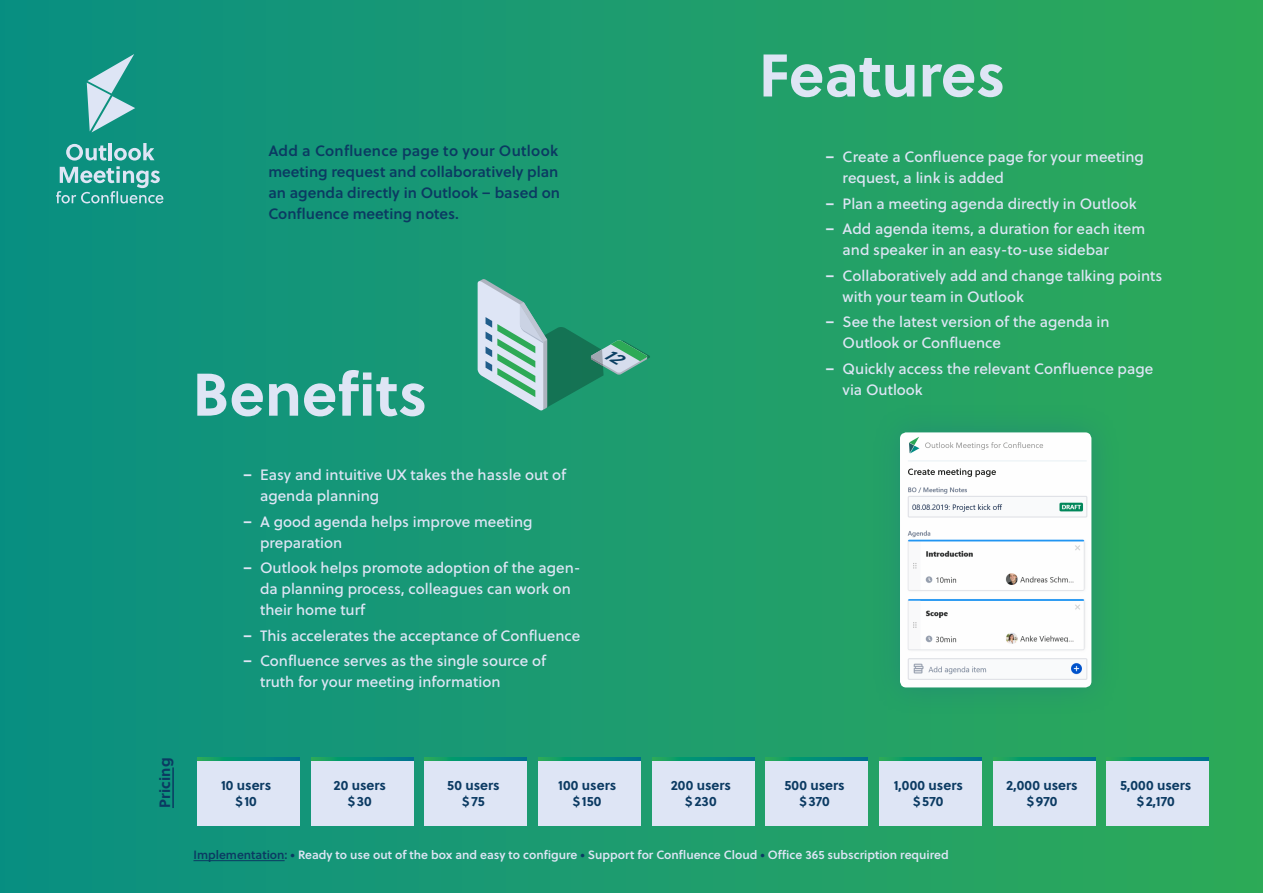
<style>
.page{position:relative;width:1263px;height:893px;background:#fff}
.page>*{position:absolute;margin:0;border:0;box-sizing:border-box;transform-origin:0 0}
.t1{font:700 60px "Soleil";color:#dee5f5}
.t2{font:15px/21px "Soleil Bk";color:#dee5f5}
.t3{font:15px/21px "Soleil Sb";color:#0b3a62}
.t4{font:700 15px "Soleil";letter-spacing:.01em;color:#0b3a62}
.t5{font:700 13.5px/16.2px "Soleil";color:#0b3a62;text-align:center}
.t6{font:12px "Soleil Sb";color:#dee5f5}
.s1{font-family:"Soleil";font-weight:700}
.s2{color:#0b3a62}
</style>
<div class="page">
<div style="left:0;top:0;width:1263px;height:893px;background:linear-gradient(to right,#0a8f83,#2eaa59)"></div>
<svg style="left:56px;top:143px;width:107px;height:60px;background:#47a89f"></svg>
<svg style="left:87px;top:54px;width:48px;height:79px;background:#6bb6b3"></svg>
<div style="left:871px;top:403px;width:249px;height:313px;background:#1d6792;opacity:.35"></div>
<img style="left:900px;top:432px;width:191px;height:255px">
<hr style="left:908px;top:461px;width:179px;height:1px;background:#006792">
<hr style="left:172px;top:767px;width:2px;height:41px;background:#0b3a62">
<div style="left:197px;top:757px;width:102px;height:69px;background:#dee5f5"></div>
<svg style="left:197px;top:757px;width:102px;height:4px"></svg>
<div style="left:311px;top:757px;width:102px;height:69px;background:#dee5f5"></div>
<svg style="left:311px;top:757px;width:102px;height:4px"></svg>
<div style="left:425px;top:757px;width:102px;height:69px;background:#dee5f5"></div>
<svg style="left:425px;top:757px;width:102px;height:4px"></svg>
<div style="left:538px;top:757px;width:102px;height:69px;background:#dee5f5"></div>
<svg style="left:538px;top:757px;width:102px;height:4px"></svg>
<div style="left:652px;top:757px;width:102px;height:69px;background:#dee5f5"></div>
<svg style="left:652px;top:757px;width:102px;height:4px"></svg>
<div style="left:766px;top:757px;width:102px;height:69px;background:#dee5f5"></div>
<svg style="left:766px;top:757px;width:102px;height:4px"></svg>
<div style="left:879px;top:757px;width:102px;height:69px;background:#dee5f5"></div>
<svg style="left:879px;top:757px;width:102px;height:4px"></svg>
<div style="left:993px;top:757px;width:102px;height:69px;background:#dee5f5"></div>
<svg style="left:993px;top:757px;width:102px;height:4px"></svg>
<div style="left:1107px;top:757px;width:102px;height:69px;background:#dee5f5"></div>
<svg style="left:1107px;top:757px;width:102px;height:4px"></svg>
<hr style="left:193px;top:860px;width:92px;height:1px;background:#0b3a62">
<svg style="left:478px;top:279px;width:172px;height:132px;background:#4ea78c"></svg>
<p class="t3" style="left:268px;top:139px;width:293px">Add a Confluence page to your Outlook meeting request and collaboratively plan an agenda directly in Outlook – based on Confluence meeting notes.</p>
<h1 class="t1" style="left:193px;top:348px;width:236px">Benefits</h1>
<p class="t2" style="left:260px;top:464px;width:308px;text-indent:-17px"><span class="s1">–</span> Easy and intuitive UX takes the hassle out of agenda planning</p>
<p class="t2" style="left:260px;top:511px;width:274px;text-indent:-17px"><span class="s1">–</span> A good agenda helps improve meeting preparation</p>
<p class="t2" style="left:260px;top:557px;width:322px;text-indent:-17px"><span class="s1">–</span> Outlook helps promote adoption of the agen&shy;da planning process, colleagues can work on their home turf</p>
<p class="t2" style="left:243px;top:625px;width:339px"><span class="s1">–</span> This accelerates the acceptance of Confluence</p>
<p class="t2" style="left:260px;top:650px;width:288px;text-indent:-17px"><span class="s1">–</span> Confluence serves as the single source of truth for your meeting information</p>
<h1 class="t1" style="left:759px;top:29px;width:248px">Features</h1>
<p class="t2" style="left:843px;top:146px;width:303px;text-indent:-17px"><span class="s1">–</span> Create a Confluence page for your meeting request, a link is added</p>
<p class="t2" style="left:826px;top:192px;width:312px"><span class="s1">–</span> Plan a meeting agenda directly in Outlook</p>
<p class="t2" style="left:843px;top:218px;width:304px;text-indent:-17px"><span class="s1">–</span> Add agenda items, a duration for each item and speaker in an easy-to-use sidebar</p>
<p class="t2" style="left:843px;top:264px;width:321px;text-indent:-17px"><span class="s1">–</span> Collaboratively add and change talking points with your team in Outlook</p>
<p class="t2" style="left:843px;top:311px;width:269px;text-indent:-17px"><span class="s1">–</span> See the latest version of the agenda in<br>Outlook or Confluence</p>
<p class="t2" style="left:843px;top:357px;width:312px;text-indent:-17px"><span class="s1">–</span> Quickly access the relevant Confluence page via Outlook</p>
<p class="t4" style="left:153px;top:808px;width:52px;rotate:-90deg">Pricing</p>
<p class="t5" style="left:221px;top:777px;width:52px">10 users $ 10</p>
<p class="t5" style="left:334px;top:777px;width:54px">20 users $ 30</p>
<p class="t5" style="left:447px;top:777px;width:54px">50 users $ 75</p>
<p class="t5" style="left:558px;top:777px;width:59px">100 users $ 150</p>
<p class="t5" style="left:671px;top:777px;width:62px">200 users $ 230</p>
<p class="t5" style="left:784px;top:777px;width:62px">500 users $ 370</p>
<p class="t5" style="left:894px;top:777px;width:71px">1,000 users $ 570</p>
<p class="t5" style="left:1006px;top:777px;width:73px">2,000 users $ 970</p>
<p class="t5" style="left:1120px;top:777px;width:73px">5,000 users $ 2,170</p>
<p class="t6" style="left:193px;top:846px;width:757px"><span class="s2">Implementation: ○</span> Ready to use out of the box and easy to configure <span class="s2">○</span> Support for Confluence Cloud <span class="s2">○</span> Office 365 subscription required</p>
</div>
